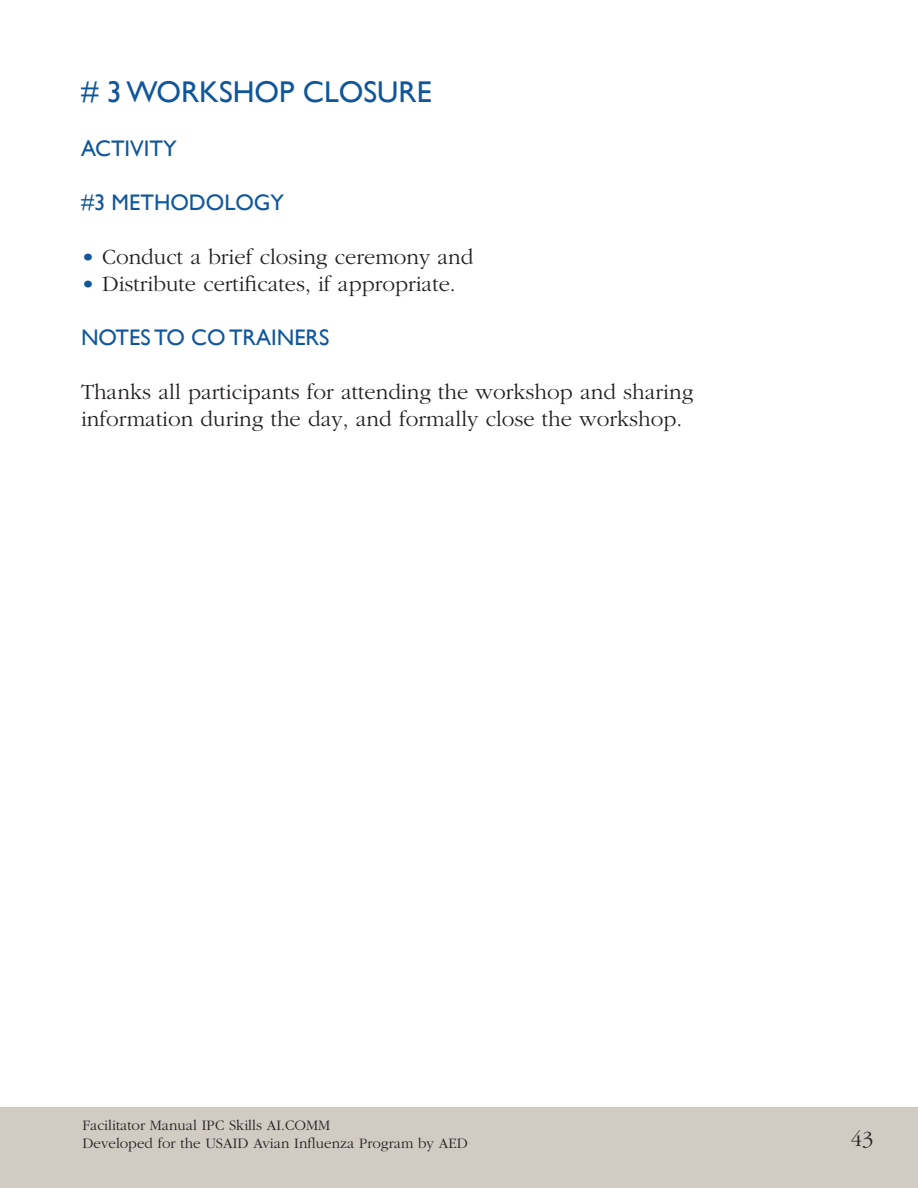
<style>
.page{position:relative;width:918px;height:1188px;background:#fff}
.page>*{position:absolute;margin:0;border:0;box-sizing:border-box;transform-origin:0 0}
.t1{font:30px "Gill Sans";color:#10569b}
.t2{font:300 22.5px/27px "Garamond";color:#231f20}
.t3{font:22.5px "Gill Sans";color:#10569b}
.t4{font:300 15px/18px "Garamond";color:#231f20}
.s1{color:#10569b}
</style>
<div class="page">
<div style="left:0;top:1107px;width:918px;height:81px;background:#d1cbc4"></div>
<h1 class="t1" style="left:81px;top:74px;width:352px"># 3 WORKSHOP CLOSURE</h1>
<p class="t3" style="left:81px;top:135px;width:97px">ACTIVITY</p>
<p class="t3" style="left:81px;top:189px;width:205px">#3 METHODOLOGY</p>
<p class="t2" style="left:81px;top:245px;width:394px"><span class="s1">•</span> Conduct a brief closing ceremony and</p>
<p class="t2" style="left:81px;top:272px;width:376px"><span class="s1">•</span> Distribute certificates, if appropriate.</p>
<p class="t3" style="left:81px;top:324px;width:250px">NOTES TO CO TRAINERS</p>
<p class="t2" style="left:81px;top:380px;width:614px">Thanks all participants for attending the workshop and sharing information during the day, and formally close the workshop.</p>
<p class="t4" style="left:82px;top:1118px;width:249px">Facilitator Manual IPC Skills AI.COMM</p>
<p class="t4" style="left:82px;top:1119px;width:387px;text-indent:115px">: SES ION 2<br>Developed for the USAID Avian Influenza Program by AED</p>
<p class="t2" style="left:851px;top:1127px;width:24px">43</p>
</div>
